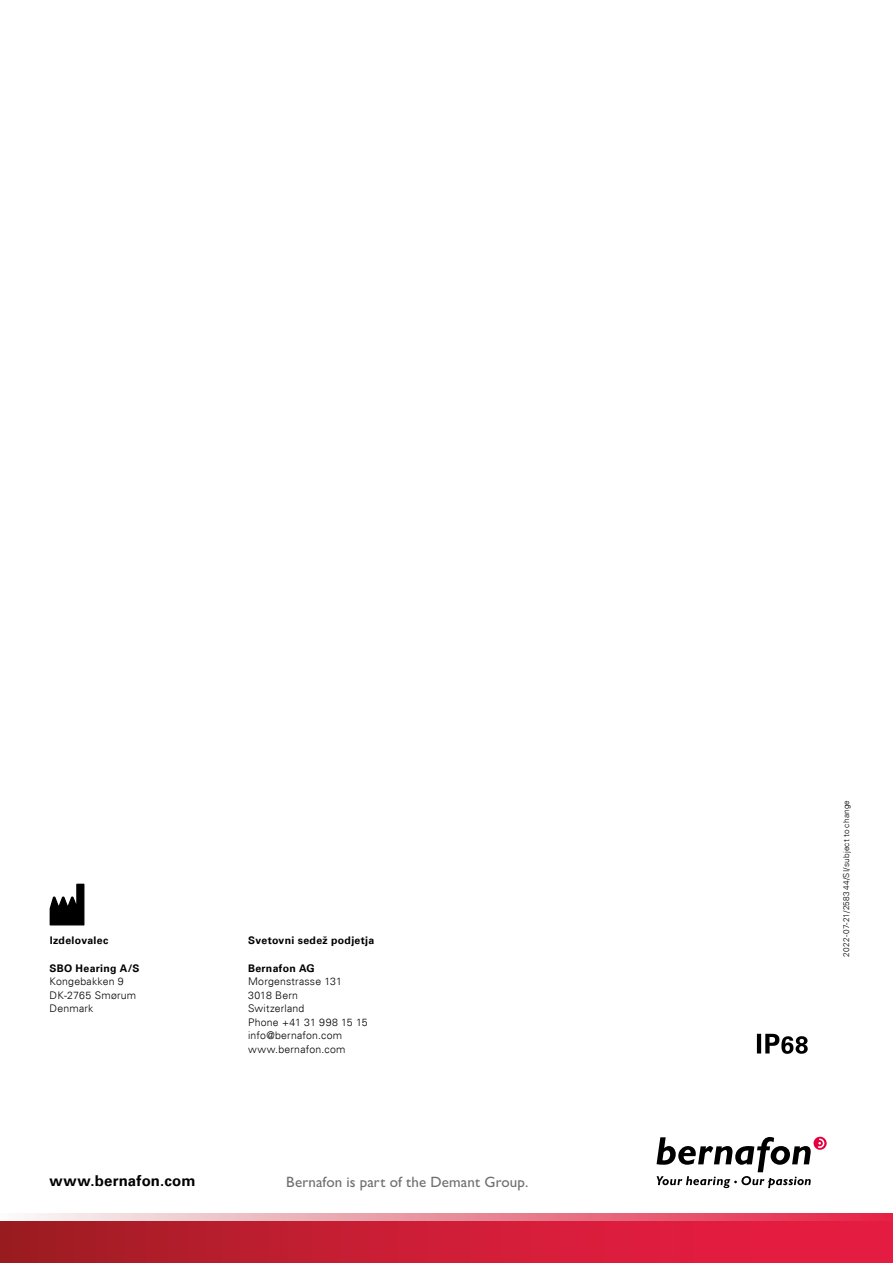
<style>
.page{position:relative;width:893px;height:1263px;background:#fff}
.page>*{position:absolute;margin:0;border:0;box-sizing:border-box;transform-origin:0 0}
.t1{font:500 15px "Gill Sans MT Pro";letter-spacing:.01em;color:#6d6f71}
.t2{font:700 15px "Univers Com 65";letter-spacing:.015em;color:#000}
.t3{font:300 10.5px/13.5px "Univers Com 45";letter-spacing:.02em;color:#000}
.t4{font:700 10.5px "Univers Com 65";letter-spacing:.03em;color:#000}
.t5{font:300 8.25px "Univers Com 45";letter-spacing:.025em;color:#000}
</style>
<div class="page">
<div style="left:0;top:1214px;width:893px;height:49px;background:linear-gradient(to right,#a31d24,#f11d46)"></div>
<svg style="left:0;top:1213px;width:893px;height:8px;background:#ea8e9d"></svg>
<svg style="left:50px;top:884px;width:34px;height:41px"></svg>
<svg style="left:757px;top:1034px;width:51px;height:20px"></svg>
<svg style="left:657px;top:1137px;width:170px;height:51px"></svg>
<p class="t4" style="left:50px;top:933px;width:60px">Izdelovalec</p>
<p class="t4" style="left:248px;top:933px;width:128px">Svetovni sedež podjetja</p>
<p class="t4" style="left:50px;top:961px;width:91px">SBO Hearing A/S</p>
<p class="t3" style="left:50px;top:974px;width:88px">Kongebakken 9<br>DK-2765 Smørum<br>Denmark</p>
<p class="t4" style="left:248px;top:961px;width:68px">Bernafon AG</p>
<p class="t3" style="left:248px;top:974px;width:121px">Morgenstrasse 131<br>3018 Bern<br>Switzerland<br>Phone +41 31 998 15 15 info@bernafon.com www.bernafon.com</p>
<h1 class="t2" style="left:50px;top:1172px;width:147px">www.bernafon.com</h1>
<h1 class="t1" style="left:286px;top:1173px;width:243px">Bernafon is part of the Demant Group.</h1>
<p class="t5" style="left:841px;top:956px;width:158px;rotate:-90deg">2022-07-21/258344/SI/subject to change</p>
</div>
